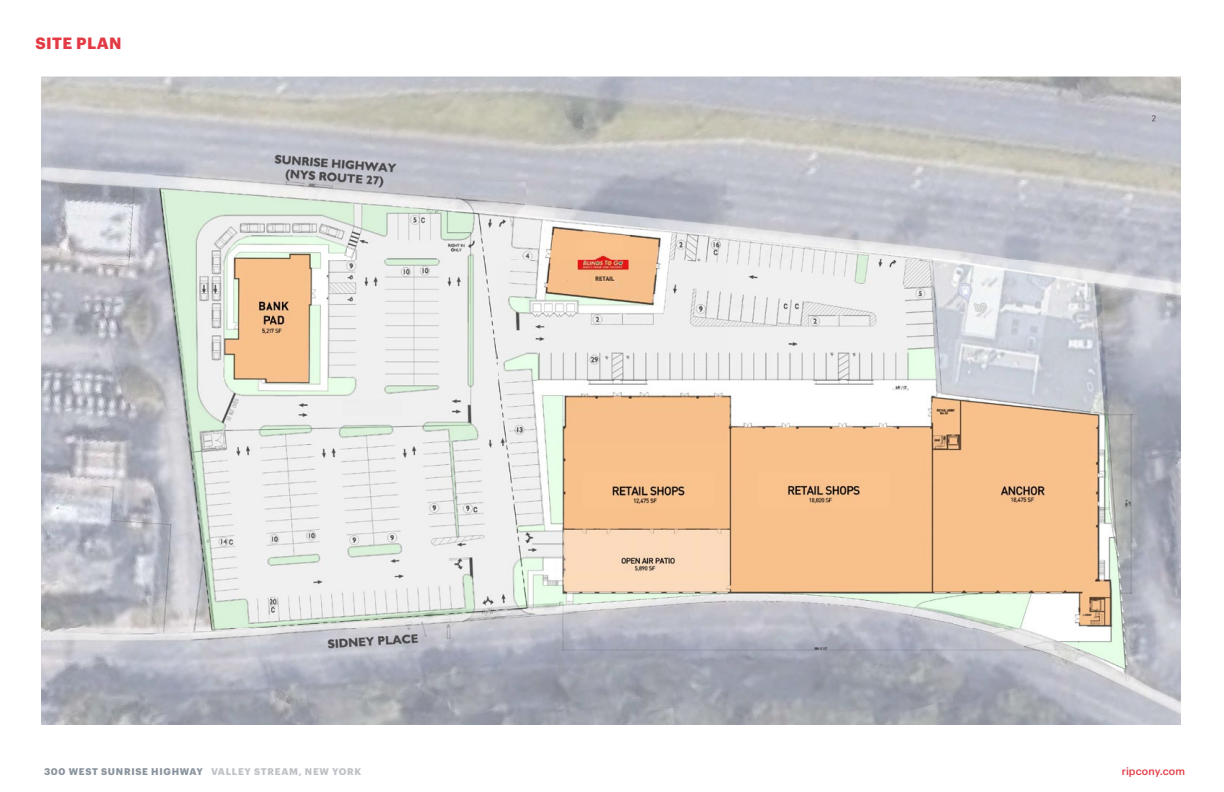
<style>
.page{position:relative;width:1224px;height:792px;background:#fff}
.page>*{position:absolute;margin:0;border:0;box-sizing:border-box;transform-origin:0 0}
.t1{font:700 16px "Graphik";letter-spacing:.025em;color:#e33b45}
.t2{font:500 10.5px "Graphik";letter-spacing:.01em;color:#e33b45}
.t3{font:700 9.5px "Graphik";letter-spacing:.075em;color:#8a949d}
.s1{color:#bfc2c6}
</style>
<div class="page">
<img style="left:42px;top:76px;width:1139px;height:648px">
<div style="left:593px;top:282px;width:23px;height:7px;background:#f7bf8c"></div>
<div style="left:592px;top:282px;width:25px;height:7px;border:1px solid #f7bf8c"></div>
<img style="left:463px;top:183px;width:62px;height:11px">
<h1 class="t1" style="left:36px;top:31px;width:87px">SITE PLAN</h1>
<p class="t3" style="left:44px;top:765px;width:319px">300 WEST SUNRISE HIGHWAY <span class="s1">VALLEY STREAM, NEW YORK</span></p>
<p class="t2" style="left:1122px;top:763px;width:65px">ripcony.com</p>
</div>
